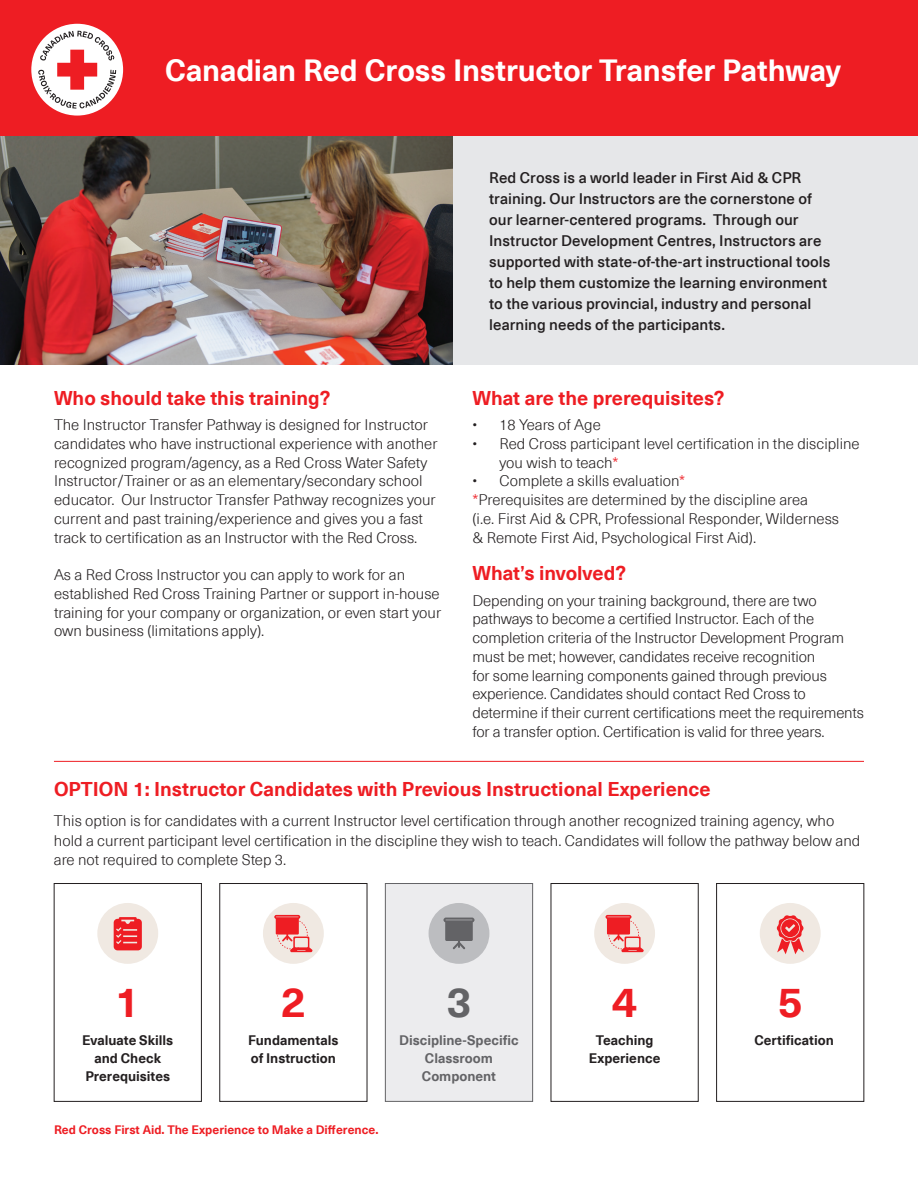
<style>
.page{position:relative;width:918px;height:1188px;background:#fff}
.page>*{position:absolute;margin:0;border:0;box-sizing:border-box;transform-origin:0 0}
.t1{font:700 41.85px "Neue Haas Unica Pro";color:#ee1d23}
.t2{font:700 41.85px "Neue Haas Unica Pro";color:#636366}
.t3{font:700 30px "Neue Haas Unica Pro";letter-spacing:-.005em;color:#fff}
.t4{font:700 19.5px "Neue Haas Unica Pro";color:#ee1d23}
.t5{font:300 15px/18.8px "Neue Haas Unica Pro";color:#231f20}
.t6{font:500 15px/21px "Neue Haas Unica Pro";letter-spacing:.005em;color:#231f20}
.t7{font:700 13.5px/18px "Neue Haas Unica Pro";color:#231f20;text-align:center}
.t8{font:700 13.5px/18px "Neue Haas Unica Pro";color:#636366;text-align:center}
.t9{font:700 12px "Neue Haas Unica Pro";color:#ee1d23}
.s1{color:#ee1d23}
</style>
<div class="page">
<div style="left:0;top:0;width:918px;height:136px;background:#ee1d23"></div>
<div style="left:452px;top:136px;width:466px;height:228px;background:#e6e7e9"></div>
<img style="left:0;top:136px;width:452px;height:228px">
<div style="left:31px;top:24px;width:92px;height:92px;background:#fff;border-radius:50%"></div>
<svg style="left:38px;top:31px;width:78px;height:78px"></svg>
<div style="left:54px;top:883px;width:148px;height:219px;border:1px solid #231f20"></div>
<div style="left:220px;top:883px;width:147px;height:219px;border:1px solid #231f20"></div>
<div style="left:551px;top:883px;width:147px;height:219px;border:1px solid #231f20"></div>
<div style="left:716px;top:883px;width:148px;height:219px;border:1px solid #231f20"></div>
<div style="left:385px;top:883px;width:148px;height:219px;background:#ececee;border:1px solid #636366"></div>
<div style="left:97px;top:903px;width:61px;height:61px;background:#f0e9e2;border-radius:50%"></div>
<svg style="left:114px;top:917px;width:28px;height:33px"></svg>
<div style="left:760px;top:903px;width:61px;height:61px;background:#f0e9e2;border-radius:50%"></div>
<svg style="left:777px;top:915px;width:27px;height:39px"></svg>
<div style="left:263px;top:903px;width:61px;height:61px;background:#f0e9e2;border-radius:50%"></div>
<svg style="left:274px;top:915px;width:39px;height:37px"></svg>
<div style="left:594px;top:903px;width:61px;height:61px;background:#f0e9e2;border-radius:50%"></div>
<svg style="left:606px;top:915px;width:38px;height:37px"></svg>
<div style="left:429px;top:903px;width:60px;height:61px;background:#bcbdc0;border-radius:50%"></div>
<svg style="left:443px;top:918px;width:32px;height:31px"></svg>
<hr style="left:54px;top:761px;width:810px;height:1px;background:#ee1d23">
<p class="t3" style="left:165px;top:52px;width:677px">Canadian Red Cross Instructor Transfer Pathway</p>
<p class="t4" style="left:54px;top:386px;width:278px">Who should take this training?</p>
<p class="t5" style="left:54px;top:416px;width:385px">The Instructor Transfer Pathway is designed for Instructor candidates who have instructional experience with another recognized program/agency, as a Red Cross Water Safety Instructor/Trainer or as an elementary/secondary school educator. Our Instructor Transfer Pathway recognizes your current and past training/experience and gives you a fast track to certification as an Instructor with the Red Cross.</p>
<p class="t5" style="left:54px;top:566px;width:389px">As a Red Cross Instructor you can apply to work for an established Red Cross Training Partner or support in-house training for your company or organization, or even start your own business (limitations apply).</p>
<p class="t6" style="left:489px;top:167px;width:343px">Red Cross is a world leader in First Aid &amp; CPR training. Our Instructors are the cornerstone of our learner-centered programs. Through our Instructor Development Centres, Instructors are supported with state-of-the-art instructional tools to help them customize the learning environment to the various provincial, industry and personal learning needs of the participants.</p>
<p class="t4" style="left:472px;top:386px;width:254px">What are the prerequisites?</p>
<p class="t5" style="left:472px;top:416px;width:130px">• 18 Years of Age</p>
<p class="t5" style="left:500px;top:435px;width:362px;text-indent:-27px">• Red Cross participant level certification in the discipline you wish to teach<span class="s1">*</span></p>
<p class="t5" style="left:472px;top:472px;width:214px">• Complete a skills evaluation<span class="s1">*</span></p>
<p class="t5" style="left:472px;top:491px;width:368px"><span class="s1">*</span>Prerequisites are determined by the discipline area<br>(i.e. First Aid &amp; CPR, Professional Responder, Wilderness &amp; Remote First Aid, Psychological First Aid).</p>
<p class="t4" style="left:472px;top:561px;width:155px">What’s involved?</p>
<p class="t5" style="left:472px;top:591px;width:393px">Depending on your training background, there are two pathways to become a certified Instructor. Each of the completion criteria of the Instructor Development Program must be met; however, candidates receive recognition<br>for some learning components gained through previous experience. Candidates should contact Red Cross to determine if their current certifications meet the requirements for a transfer option. Certification is valid for three years.</p>
<p class="t4" style="left:54px;top:777px;width:658px">OPTION 1: Instructor Candidates with Previous Instructional Experience</p>
<p class="t5" style="left:54px;top:812px;width:808px;line-height:19.5px">This option is for candidates with a current Instructor level certification through another recognized training agency, who hold a current participant level certification in the discipline they wish to teach. Candidates will follow the pathway below and are not required to complete Step 3.</p>
<p class="t1" style="left:115px;top:977px;width:27px">1</p>
<p class="t1" style="left:281px;top:977px;width:27px">2</p>
<p class="t2" style="left:446px;top:977px;width:27px">3</p>
<p class="t1" style="left:612px;top:977px;width:27px">4</p>
<p class="t1" style="left:778px;top:977px;width:27px">5</p>
<p class="t7" style="left:82px;top:1031px;width:93px">Evaluate Skills and Check<br>Prerequisites</p>
<p class="t7" style="left:248px;top:1031px;width:92px;text-align:left">Fundamentals of Instruction</p>
<p class="t8" style="left:399px;top:1031px;width:121px">Discipline-Specific<br>Classroom<br>Component</p>
<p class="t7" style="left:589px;top:1031px;width:73px">Teaching<br>Experience</p>
<p class="t7" style="left:754px;top:1031px;width:81px">Certification</p>
<p class="t9" style="left:54px;top:1123px;width:326px">Red Cross First Aid. The Experience to Make a Difference.</p>
</div>
